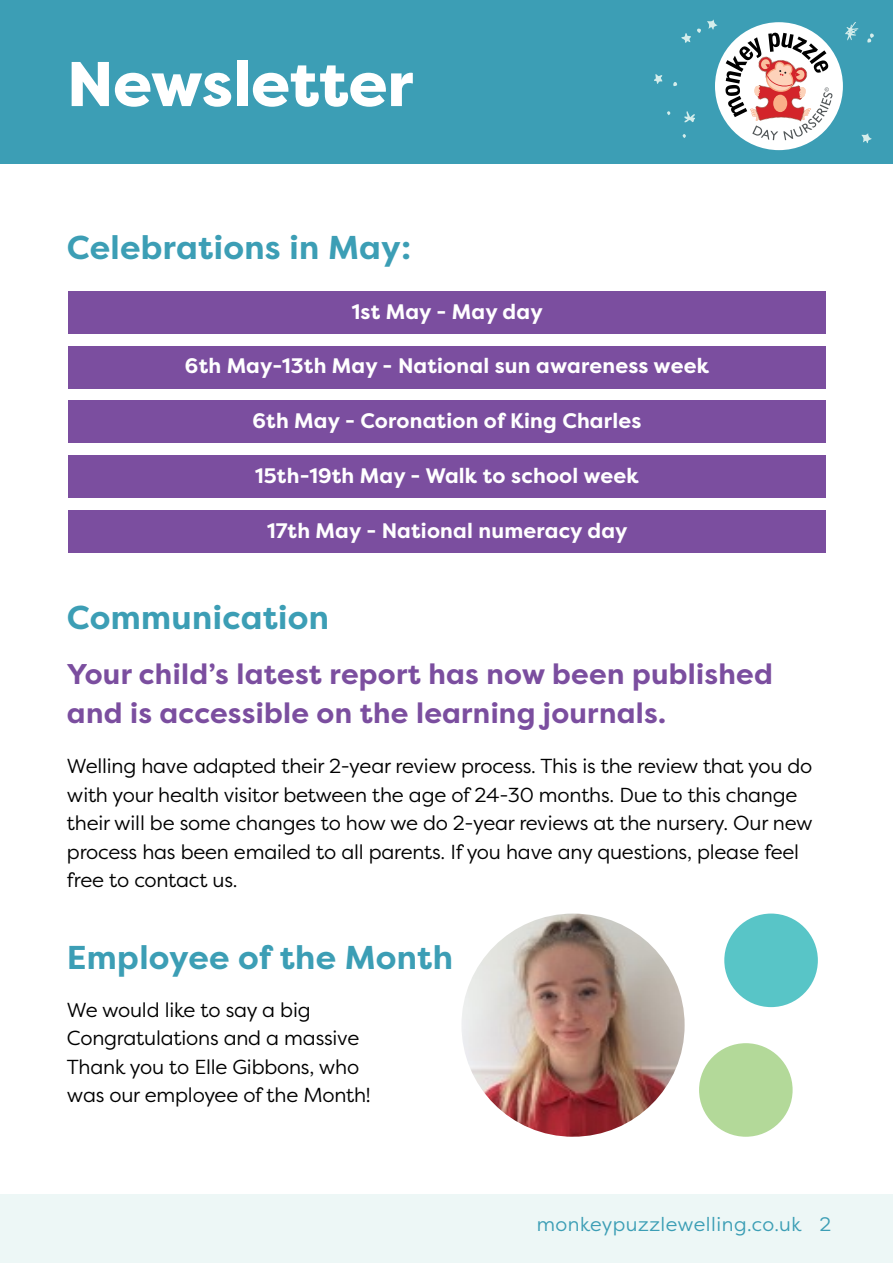
<style>
.page{position:relative;width:893px;height:1263px;background:#fff}
.page>*{position:absolute;margin:0;border:0;box-sizing:border-box;transform-origin:0 0}
.t1{font:800 63px "Filson Pro";letter-spacing:-.005em;color:#fff}
.t2{font:700 33px "Filson Pro";letter-spacing:.01em;color:#3c9eb5}
.t3{font:700 28.5px/39px "Filson Pro";letter-spacing:.01em;color:#7b4e9f}
.t4{font:700 21px "Filson Pro";letter-spacing:.01em;color:#fff}
.t5{font:20.25px/28.5px "Filson Pro";letter-spacing:-.01em;color:#000}
.t6{font:19.5px "Filson Pro";letter-spacing:.025em;color:#3c9eb5}
</style>
<div class="page">
<div style="left:0;top:0;width:893px;height:164px;background:#3c9eb5"></div>
<div style="left:715px;top:22px;width:128px;height:128px;background:#fff;border-radius:50%"></div>
<svg style="left:725px;top:33px;width:107px;height:107px"></svg>
<svg style="left:654px;top:74px;width:8px;height:10px"></svg>
<svg style="left:673px;top:82px;width:4px;height:4px"></svg>
<svg style="left:861px;top:133px;width:11px;height:10px"></svg>
<svg style="left:845px;top:22px;width:13px;height:18px"></svg>
<svg style="left:867px;top:33px;width:7px;height:10px"></svg>
<svg style="left:681px;top:33px;width:10px;height:10px"></svg>
<svg style="left:697px;top:19px;width:21px;height:14px"></svg>
<svg style="left:684px;top:111px;width:11px;height:11px"></svg>
<svg style="left:682px;top:134px;width:4px;height:4px"></svg>
<svg style="left:667px;top:111px;width:3px;height:4px"></svg>
<div style="left:0;top:1195px;width:893px;height:68px;background:#edf7f6"></div>
<div style="left:68px;top:291px;width:758px;height:42px;background:#7b4e9f"></div>
<div style="left:68px;top:346px;width:758px;height:42px;background:#7b4e9f"></div>
<div style="left:68px;top:401px;width:758px;height:42px;background:#7b4e9f"></div>
<div style="left:68px;top:456px;width:758px;height:42px;background:#7b4e9f"></div>
<div style="left:68px;top:511px;width:758px;height:42px;background:#7b4e9f"></div>
<img style="left:461px;top:913px;width:224px;height:224px;border-radius:112px">
<div style="left:724px;top:913px;width:94px;height:94px;background:#58c5c7;border-radius:50%"></div>
<div style="left:699px;top:1043px;width:94px;height:94px;background:#b3d999;border-radius:50%"></div>
<h1 class="t1" style="left:67px;top:45px;width:348px">Newsletter</h1>
<h2 class="t2" style="left:67px;top:226px;width:346px">Celebrations in May:</h2>
<p class="t4" style="left:352px;top:298px;width:192px">1st May - May day</p>
<p class="t4" style="left:185px;top:353px;width:526px">6th May-13th May - National sun awareness week</p>
<p class="t4" style="left:253px;top:408px;width:390px">6th May - Coronation of King Charles</p>
<p class="t4" style="left:255px;top:463px;width:385px">15th-19th May - Walk to school week</p>
<p class="t4" style="left:267px;top:518px;width:362px">17th May - National numeracy day</p>
<h2 class="t2" style="left:67px;top:597px;width:264px">Communication</h2>
<h3 class="t3" style="left:67px;top:654px;width:707px">Your child’s latest report has now been published and is accessible on the learning journals.</h3>
<p class="t5" style="left:67px;top:751px;width:747px">Welling have adapted their 2-year review process. This is the review that you do with your health visitor between the age of 24-30 months. Due to this change their will be some changes to how we do 2-year reviews at the nursery. Our new process has been emailed to all parents. If you have any questions, please feel free to contact us.</p>
<h2 class="t2" style="left:67px;top:936px;width:388px">Employee of the Month</h2>
<p class="t5" style="left:67px;top:995px;width:305px">We would like to say a big<br>Congratulations and a massive<br>Thank you to Elle Gibbons, who was our employee of the Month!</p>
<p class="t6" style="left:537px;top:1212px;width:296px">monkeypuzzlewelling.co.uk 2</p>
</div>
